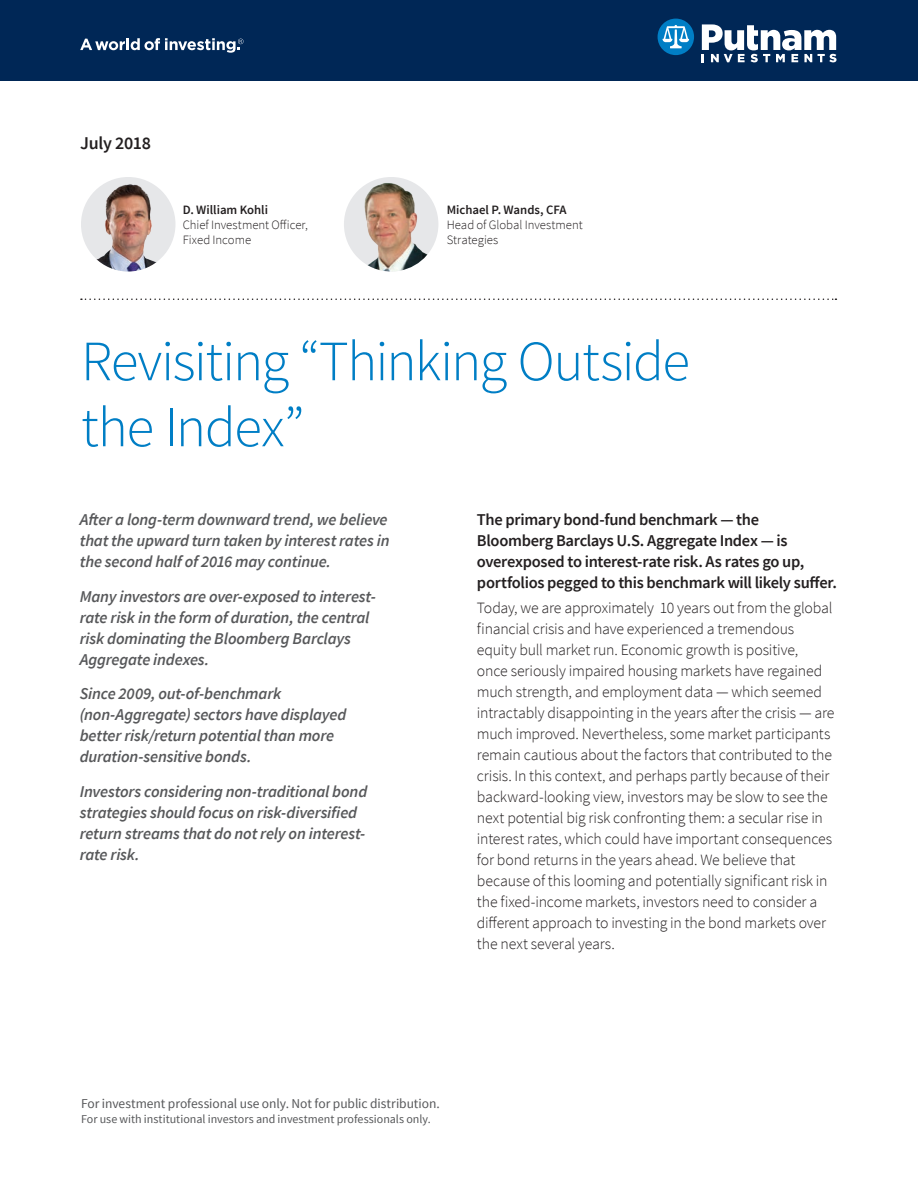
<style>
.page{position:relative;width:918px;height:1188px;background:#fff}
.page>*{position:absolute;margin:0;border:0;box-sizing:border-box;transform-origin:0 0}
.Headline{font:300 57px/66px "Source Sans Pro";letter-spacing:-.03em;color:#007ec5}
.Quarter{font:600 18px "Source Sans Pro";letter-spacing:-.015em;color:#231f20}
.Key_takeaway_bullets{font:italic 600 16.5px/21px "Source Sans Pro";letter-spacing:-.01em;color:#57585a}
.Subhead{font:600 16.5px/21px "Source Sans Pro";letter-spacing:-.02em;color:#231f20}
.Body{font:300 15.75px/21px "Source Sans Pro";letter-spacing:-.01em;color:#231f20}
.Footnote{font:13.5px "Source Sans Pro";letter-spacing:-.005em;color:#57585a}
.Author_title{font:300 12.75px/15px "Source Sans Pro";letter-spacing:-.005em;color:#231f20}
.Author_name{font:600 12.75px "Source Sans Pro";color:#231f20}
.Footnote-2{font:12px "Source Sans Pro";color:#57585a}
</style>
<div class="page">
<svg style="left:81px;top:298px;width:755px;height:2px"></svg>
<div style="left:0;top:0;width:918px;height:81px;background:#002756"></div>
<svg style="left:658px;top:19px;width:36px;height:36px"></svg>
<svg style="left:702px;top:24px;width:135px;height:38px"></svg>
<svg style="left:80px;top:38px;width:164px;height:15px"></svg>
<img style="left:344px;top:177px;width:93px;height:95px">
<img style="left:81px;top:177px;width:95px;height:95px;border-radius:47px">
<p class="Quarter" style="left:80px;top:131px;width:72px">July 2018</p>
<p class="Author_name" style="left:183px;top:202px;width:87px">D. William Kohli</p>
<p class="Author_title" style="left:183px;top:217px;width:127px">Chief Investment Officer,<br>Fixed Income</p>
<p class="Author_name" style="left:447px;top:202px;width:121px">Michael P. Wands, CFA</p>
<p class="Author_title" style="left:447px;top:217px;width:138px">Head of Global Investment<br>Strategies</p>
<p class="Headline" style="left:81px;top:329px;width:610px">Revisiting “Thinking Outside the Index”</p>
<p class="Key_takeaway_bullets" style="left:80px;top:509px;width:311px;text-align:justify">After a long-term downward trend, we believe that the upward turn taken by interest rates in the second half of 2016 may continue.</p>
<p class="Key_takeaway_bullets" style="left:80px;top:586px;width:298px">Many investors are over-exposed to interest&shy;rate risk in the form of duration, the central risk dominating the Bloomberg Barclays Aggregate indexes.</p>
<p class="Key_takeaway_bullets" style="left:80px;top:683px;width:268px">Since 2009, out-of-benchmark (non-Aggregate) sectors have displayed better risk/return potential than more duration-sensitive bonds.</p>
<p class="Key_takeaway_bullets" style="left:80px;top:781px;width:289px">Investors considering non-traditional bond strategies should focus on risk-diversified return streams that do not rely on interest&shy;rate risk.</p>
<p class="Subhead" style="left:477px;top:510px;width:362px">The primary bond-fund benchmark — the Bloomberg Barclays U.S. Aggregate Index — is overexposed to interest-rate risk. As rates go up, portfolios pegged to this benchmark will likely suffer.</p>
<p class="Body" style="left:477px;top:597px;width:359px">Today, we are approximately 10 years out from the global financial crisis and have experienced a tremendous equity bull market run. Economic growth is positive,<br>once seriously impaired housing markets have regained much strength, and employment data — which seemed intractably disappointing in the years after the crisis — are much improved. Nevertheless, some market participants remain cautious about the factors that contributed to the crisis. In this context, and perhaps partly because of their backward-looking view, investors may be slow to see the next potential big risk confronting them: a secular rise in interest rates, which could have important consequences for bond returns in the years ahead. We believe that because of this looming and potentially significant risk in the fixed-income markets, investors need to consider a different approach to investing in the bond markets over the next several years.</p>
<p class="Footnote" style="left:81px;top:1095px;width:360px">For investment professional use only. Not for public distribution.</p>
<p class="Footnote-2" style="left:81px;top:1112px;width:351px">For use with institutional investors and investment professionals only.</p>
</div>
